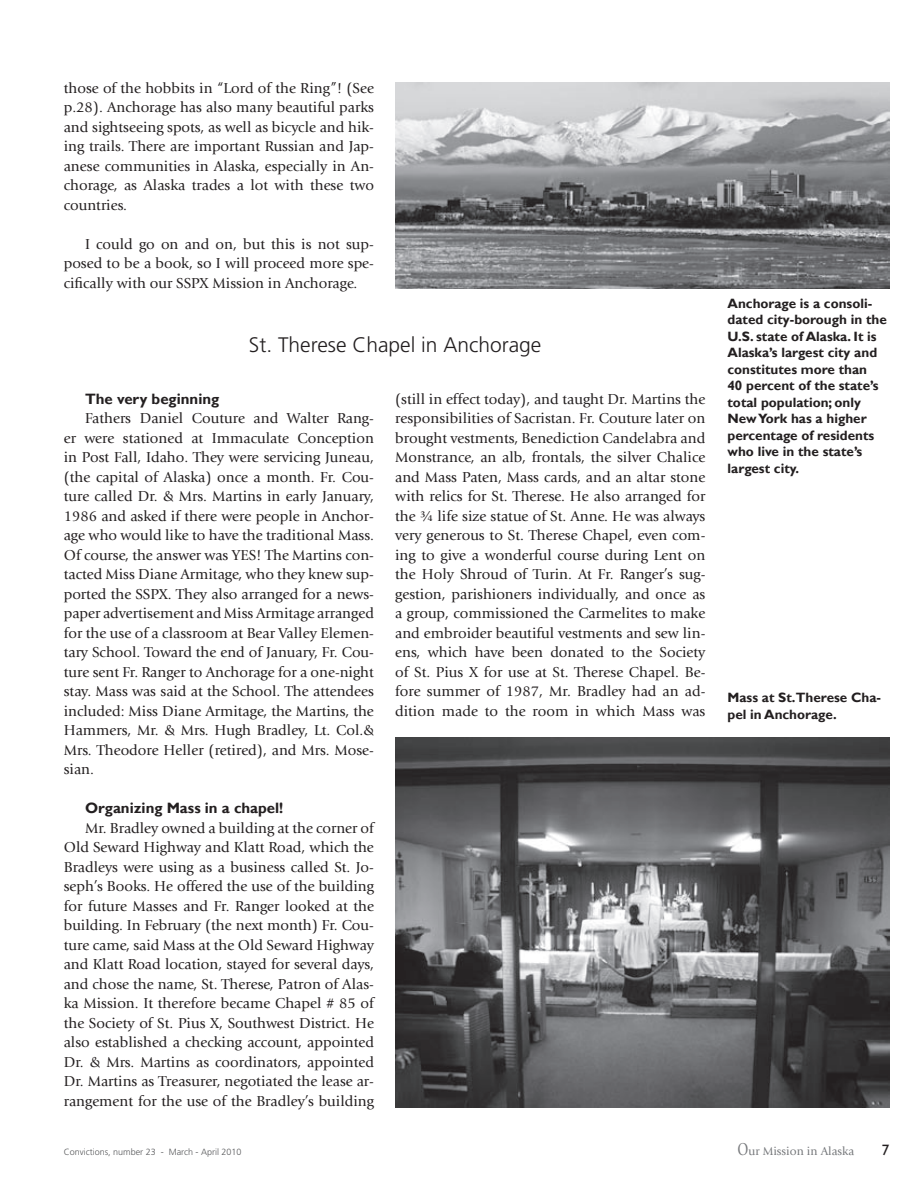
<style>
.page{position:relative;width:918px;height:1188px;background:#fff}
.page>*{position:absolute;margin:0;border:0;box-sizing:border-box;transform-origin:0 0}
.Subtitle{font:300 21px "Frutiger LT Std";color:#231f20}
.Text{font:15px/19.5px "Giovanni Std";color:#231f20;text-align:justify}
.Subtitle-2{font:700 15px "Gill Sans";color:#231f20}
.Text-2{font:700 15px "Gill Sans";color:#231f20}
.t1{font:15px "Gill Sans";color:#231f20}
.Description{font:700 13.5px/16.5px "Gill Sans";color:#231f20}
.t2{font:12px "Giovanni Std";color:#76787b}
.t3{font:300 9px "Frutiger LT Std";color:#57585a}
.s1{font-size:18px}
</style>
<div class="page">
<img style="left:395px;top:82px;width:494px;height:206px">
<img style="left:395px;top:737px;width:494px;height:371px">
<p class="Text" style="left:64px;top:78px;width:312px">those of the hobbits in “Lord of the Ring”! (See p.28). Anchorage has also many beautiful parks and sightseeing spots, as well as bicycle and hik&shy;ing trails. There are important Russian and Jap&shy;anese communities in Alaska, especially in An&shy;chorage, as Alaska trades a lot with these two countries.</p>
<p class="Text" style="left:64px;top:234px;width:312px;text-indent:21px">I could go on and on, but this is not sup&shy;posed to be a book, so I will proceed more spe&shy;cifically with our SSPX Mission in Anchorage.</p>
<p class="Subtitle" style="left:249px;top:333px;width:294px">St. Therese Chapel in Anchorage</p>
<p class="Text-2" style="left:85px;top:389px;width:136px">The very beginning</p>
<p class="Text" style="left:64px;top:409px;width:312px;text-indent:21px">Fathers Daniel Couture and Walter Rang&shy;er were stationed at Immaculate Conception in Post Fall, Idaho. They were servicing Juneau, (the capital of Alaska) once a month. Fr. Cou&shy;ture called Dr. &amp; Mrs. Martins in early January, 1986 and asked if there were people in Anchor&shy;age who would like to have the traditional Mass.<br>Of course, the answer was YES! The Martins con&shy;tacted Miss Diane Armitage, who they knew sup&shy;ported the SSPX. They also arranged for a news&shy;paper advertisement and Miss Armitage arranged for the use of a classroom at Bear Valley Elemen&shy;tary School. Toward the end of January, Fr. Cou&shy;ture sent Fr. Ranger to Anchorage for a one-night stay. Mass was said at the School. The attendees included: Miss Diane Armitage, the Martins, the Hammers, Mr. &amp; Mrs. Hugh Bradley, Lt. Col.&amp; Mrs. Theodore Heller (retired), and Mrs. Mose&shy;sian.</p>
<p class="Subtitle-2" style="left:85px;top:799px;width:200px">Organizing Mass in a chapel!</p>
<p class="Text" style="left:64px;top:818px;width:312px;text-indent:21px">Mr. Bradley owned a building at the corner of Old Seward Highway and Klatt Road, which the Bradleys were using as a business called St. Jo&shy;seph’s Books. He offered the use of the building for future Masses and Fr. Ranger looked at the building. In February (the next month) Fr. Cou&shy;ture came, said Mass at the Old Seward Highway and Klatt Road location, stayed for several days, and chose the name, St. Therese, Patron of Alas&shy;ka Mission. It therefore became Chapel # 85 of the Society of St. Pius X, Southwest District. He also established a checking account, appointed Dr. &amp; Mrs. Martins as coordinators, appointed Dr. Martins as Treasurer, negotiated the lease ar&shy;rangement for the use of the Bradley’s building</p>
<p class="Text" style="left:395px;top:389px;width:312px">(still in effect today), and taught Dr. Martins the responsibilities of Sacristan. Fr. Couture later on brought vestments, Benediction Candelabra and Monstrance, an alb, frontals, the silver Chalice and Mass Paten, Mass cards, and an altar stone with relics for St. Therese. He also arranged for the ¾ life size statue of St. Anne. He was always very generous to St. Therese Chapel, even com&shy;ing to give a wonderful course during Lent on the Holy Shroud of Turin. At Fr. Ranger’s sug&shy;gestion, parishioners individually, and once as a group, commissioned the Carmelites to make and embroider beautiful vestments and sew lin&shy;ens, which have been donated to the Society of St. Pius X for use at St. Therese Chapel. Be&shy;fore summer of 1987, Mr. Bradley had an ad&shy;dition made to the room in which Mass was</p>
<p class="Description" style="left:728px;top:295px;width:161px">Anchorage is a consoli&shy;dated city-borough in the<br>U.S. state of Alaska. It is<br>Alaska’s largest city and constitutes more than<br>40 percent of the state’s total population; only<br>New York has a higher percentage of residents who live in the state’s largest city.</p>
<p class="Description" style="left:728px;top:690px;width:155px">Mass at St.Therese Cha&shy;pel in Anchorage.</p>
<p class="t3" style="left:64px;top:1147px;width:179px">Convictions, number 23 - March - April 2010</p>
<p class="t2" style="left:737px;top:1144px;width:118px"><span class="s1">O</span>ur Mission in Alaska</p>
<p class="t1" style="left:882px;top:1141px;width:9px">7</p>
</div>
